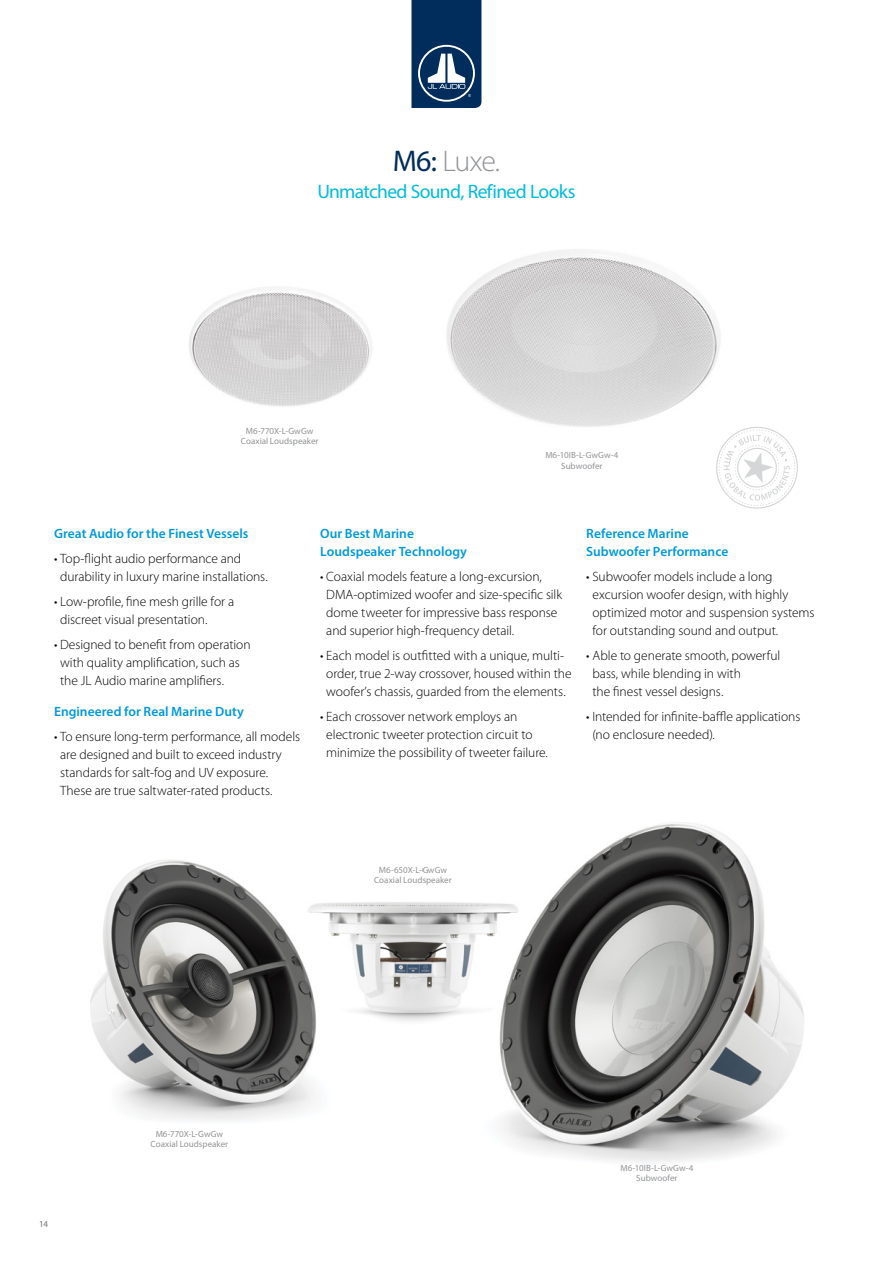
<style>
.page{position:relative;width:893px;height:1263px;background:#fff}
.page>*{position:absolute;margin:0;border:0;box-sizing:border-box;transform-origin:0 0}
.t1{font:300 30px "Myriad Pro";color:#919396}
.t2{font:19.5px "Myriad Pro";letter-spacing:-.03em;color:#00bcda}
.body{font:300 13.5px/18px "Myriad Pro";letter-spacing:-.005em;color:#000}
.body-2{font:600 13.5px/18px "Myriad Pro";color:#0099d8}
.Captions_-_CG{font:9px "Myriad Pro";color:#919396}
.t3{font:9px "Myriad Pro";color:#717275}
.s1{font-weight:400;color:#002d5b}
</style>
<div class="page">
<svg style="left:411px;top:0;width:70px;height:108px;background:#214870"></svg>
<img style="left:189px;top:287px;width:183px;height:120px">
<img style="left:446px;top:249px;width:274px;height:178px">
<img style="left:367px;top:902px;width:56px;height:119px">
<img style="left:90px;top:860px;width:277px;height:260px">
<img style="left:423px;top:822px;width:381px;height:340px">
<svg style="left:712px;top:422px;width:86px;height:87px"></svg>
<p class="t1" style="left:393px;top:143px;width:109px"><span class="s1">M6:</span> Luxe.</p>
<p class="t2" style="left:317px;top:179px;width:260px">Unmatched Sound, Refined Looks</p>
<p class="Captions_-_CG" style="left:246px;top:425px;width:69px">M6-770X-L-GwGw</p>
<p class="Captions_-_CG" style="left:241px;top:435px;width:79px">Coaxial Loudspeaker</p>
<p class="Captions_-_CG" style="left:545px;top:450px;width:75px">M6-10IB-L-GwGw-4</p>
<p class="Captions_-_CG" style="left:561px;top:460px;width:43px">Subwoofer</p>
<p class="body-2" style="left:54px;top:524px;width:196px">Great Audio for the Finest Vessels</p>
<p class="body" style="left:60px;top:549px;width:209px;text-indent:-6px">• Top-flight audio performance and durability in luxury marine installations.</p>
<p class="body" style="left:60px;top:592px;width:175px;text-indent:-6px">• Low-profile, fine mesh grille for a discreet visual presentation.</p>
<p class="body" style="left:60px;top:635px;width:192px;text-indent:-6px">• Designed to benefit from operation with quality amplification, such as the JL Audio marine amplifiers.</p>
<p class="body-2" style="left:54px;top:702px;width:191px">Engineered for Real Marine Duty</p>
<p class="body" style="left:60px;top:727px;width:241px;text-indent:-6px">• To ensure long-term performance, all models are designed and built to exceed industry standards for salt-fog and UV exposure.<br>These are true saltwater-rated products.</p>
<p class="body-2" style="left:320px;top:524px;width:148px">Our Best Marine<br>Loudspeaker Technology</p>
<p class="body" style="left:326px;top:567px;width:237px;text-indent:-6px">• Coaxial models feature a long-excursion, DMA-optimized woofer and size-specific silk dome tweeter for impressive bass response and superior high-frequency detail.</p>
<p class="body" style="left:320px;top:646px;width:253px;text-align:center">• Each model is outfitted with a unique, multi&shy;order, true 2-way crossover, housed within the woofer’s chassis, guarded from the elements.</p>
<p class="body" style="left:326px;top:707px;width:223px;text-indent:-6px">• Each crossover network employs an electronic tweeter protection circuit to minimize the possibility of tweeter failure.</p>
<p class="body-2" style="left:586px;top:524px;width:143px">Reference Marine<br>Subwoofer Performance</p>
<p class="body" style="left:592px;top:567px;width:224px;text-indent:-6px">• Subwoofer models include a long excursion woofer design, with highly optimized motor and suspension systems for outstanding sound and output.</p>
<p class="body" style="left:592px;top:646px;width:189px;text-indent:-6px">• Able to generate smooth, powerful bass, while blending in with<br>the finest vessel designs.</p>
<p class="body" style="left:592px;top:707px;width:209px;text-indent:-6px">• Intended for infinite-baffle applications (no enclosure needed).</p>
<p class="Captions_-_CG" style="left:379px;top:864px;width:70px">M6-650X-L-GwGw</p>
<p class="Captions_-_CG" style="left:374px;top:875px;width:79px">Coaxial Loudspeaker</p>
<p class="t3" style="left:39px;top:1218px;width:11px">14</p>
<p class="Captions_-_CG" style="left:156px;top:1128px;width:69px">M6-770X-L-GwGw</p>
<p class="Captions_-_CG" style="left:151px;top:1139px;width:79px">Coaxial Loudspeaker</p>
<p class="Captions_-_CG" style="left:620px;top:1162px;width:75px">M6-10IB-L-GwGw-4</p>
<p class="Captions_-_CG" style="left:636px;top:1173px;width:43px">Subwoofer</p>
</div>
